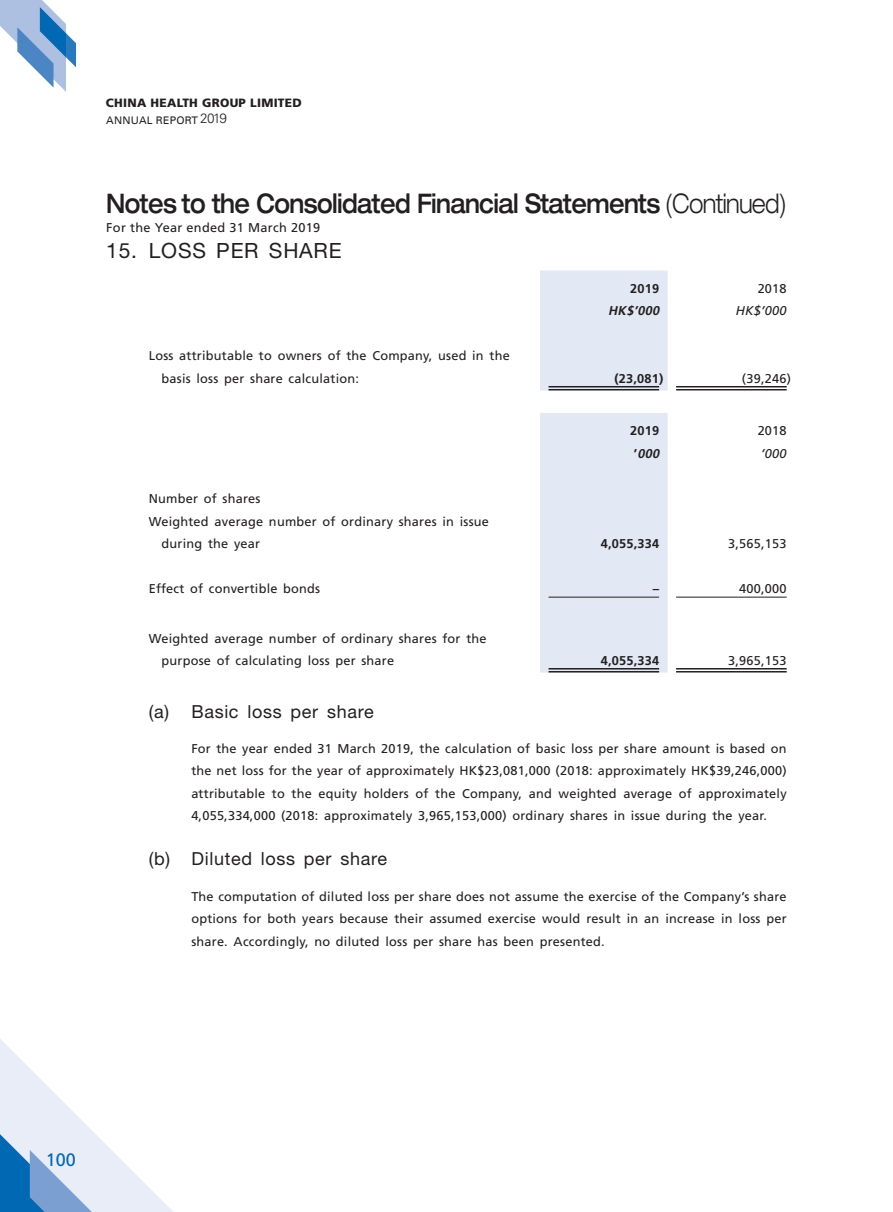
<style>
.page{position:relative;width:893px;height:1212px;background:#fff}
.page>*{position:absolute;margin:0;border:0;box-sizing:border-box;transform-origin:0 0}
.t1{font:500 expanded 27px "Helvetica Neue LT Std";letter-spacing:-.03em;color:#231f20;scale:.8 1}
.t2{font:21px "Helvetica Neue LT Std";letter-spacing:.035em;color:#231f20}
.t3{font:18px "Helvetica Neue LT Std";letter-spacing:.035em;color:#231f20}
.t4{font:18px "Frutiger LT Std";color:#0168b3}
.t5{font:12.75px/22.5px "Frutiger LT Std";letter-spacing:.015em;color:#231f20}
.t6{font:700 12.75px "Frutiger LT Std";letter-spacing:.015em;color:#231f20}
.t7{font:italic 700 12.75px "Frutiger LT Std";color:#231f20}
.t8{font:italic 12.75px "Frutiger LT Std";letter-spacing:.015em;color:#231f20}
.t9{font:900 12px "Frutiger LT Std";letter-spacing:.025em;color:#231f20}
.t10{font:10.5px "Univers LT Std";letter-spacing:.015em;color:#231f20}
.s1{font-weight:300;font-size:13.5px}
.s2{font-weight:300}
.s3{font-style:normal}
</style>
<div class="page">
<svg style="left:0;top:1039px;width:173px;height:173px"></svg>
<svg style="left:0;top:0;width:76px;height:92px"></svg>
<div style="left:540px;top:270px;width:128px;height:120px;background:#e2e9f5"></div>
<hr style="left:549px;top:386px;width:110px;height:1px;background:#231f20">
<hr style="left:549px;top:389px;width:110px;height:1px;background:#231f20">
<hr style="left:676px;top:386px;width:111px;height:1px;background:#231f20">
<hr style="left:676px;top:389px;width:111px;height:1px;background:#231f20">
<div style="left:540px;top:413px;width:128px;height:259px;background:#e2e9f5"></div>
<hr style="left:549px;top:597px;width:110px;height:1px;background:#231f20">
<hr style="left:676px;top:597px;width:111px;height:1px;background:#231f20">
<hr style="left:549px;top:668px;width:110px;height:1px;background:#231f20">
<hr style="left:549px;top:671px;width:110px;height:1px;background:#231f20">
<hr style="left:676px;top:668px;width:111px;height:1px;background:#231f20">
<hr style="left:676px;top:671px;width:111px;height:1px;background:#231f20">
<p class="t9" style="left:106px;top:98px;width:197px">CHINA HEALTH GROUP LIMITED</p>
<p class="t10" style="left:106px;top:116px;width:122px">ANNUAL REPORT <span class="s1">2019</span></p>
<h1 class="t1" style="left:106px;top:193px;width:852px">Notes to the Consolidated Financial Statements <span class="s2">(Continued)</span></h1>
<p class="t5" style="left:106px;top:217px;width:216px">For the Year ended 31 March 2019</p>
<h2 class="t2" style="left:106px;top:243px;width:237px">15. LOSS PER SHARE</h2>
<p class="t5" style="left:162px;top:346px;width:350px;text-indent:-13px">Loss attributable to owners of the Company, used in the basis loss per share calculation:</p>
<p class="t6" style="left:630px;top:283px;width:30px">2019</p>
<p class="t5" style="left:758px;top:278px;width:30px">2018</p>
<p class="t7" style="left:608px;top:306px;width:55px">HK$’000</p>
<p class="t8" style="left:736px;top:306px;width:52px">HK$’000</p>
<p class="t6" style="left:614px;top:373px;width:50px">(23,081)</p>
<p class="t5" style="left:742px;top:368px;width:50px">(39,246)</p>
<p class="t6" style="left:630px;top:426px;width:30px">2019</p>
<p class="t5" style="left:758px;top:421px;width:30px">2018</p>
<p class="t7" style="left:634px;top:448px;width:29px"><span class="s3">’</span> 000</p>
<p class="t8" style="left:761px;top:448px;width:27px">’000</p>
<p class="t5" style="left:149px;top:488px;width:113px">Number of shares</p>
<p class="t5" style="left:149px;top:511px;width:342px">Weighted average number of ordinary shares in issue</p>
<p class="t5" style="left:162px;top:533px;width:100px">during the year</p>
<p class="t6" style="left:601px;top:538px;width:60px">4,055,334</p>
<p class="t5" style="left:728px;top:533px;width:60px">3,565,153</p>
<p class="t5" style="left:149px;top:578px;width:173px">Effect of convertible bonds</p>
<p class="t6" style="left:653px;top:583px;width:8px">–</p>
<p class="t5" style="left:739px;top:578px;width:49px">400,000</p>
<p class="t5" style="left:162px;top:628px;width:326px;text-indent:-13px">Weighted average number of ordinary shares for the purpose of calculating loss per share</p>
<p class="t6" style="left:601px;top:655px;width:60px">4,055,334</p>
<p class="t5" style="left:728px;top:650px;width:60px">3,965,153</p>
<h3 class="t3" style="left:149px;top:704px;width:226px">(a) Basic loss per share</h3>
<p class="t5" style="left:191px;top:738px;width:597px;text-align:justify">For the year ended 31 March 2019, the calculation of basic loss per share amount is based on the net loss for the year of approximately HK$23,081,000 (2018: approximately HK$39,246,000) attributable to the equity holders of the Company, and weighted average of approximately 4,055,334,000 (2018: approximately 3,965,153,000) ordinary shares in issue during the year.</p>
<h3 class="t3" style="left:149px;top:852px;width:240px">(b) Diluted loss per share</h3>
<p class="t5" style="left:191px;top:886px;width:597px;text-align:justify">The computation of diluted loss per share does not assume the exercise of the Company’s share options for both years because their assumed exercise would result in an increase in loss per share. Accordingly, no diluted loss per share has been presented.</p>
<h3 class="t4" style="left:46px;top:1153px;width:32px">100</h3>
</div>
